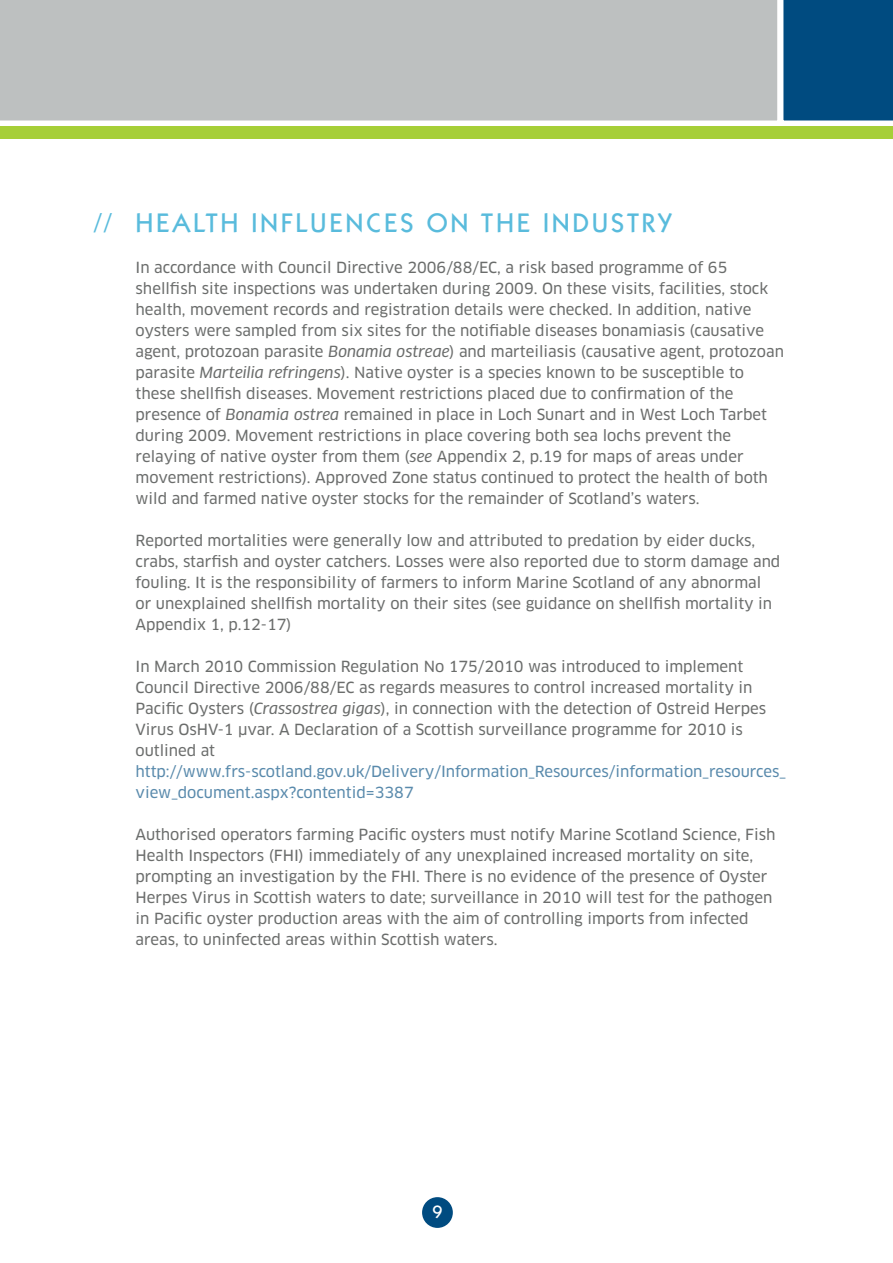
<style>
.page{position:relative;width:893px;height:1263px;background:#fff}
.page>*{position:absolute;margin:0;border:0;box-sizing:border-box;transform-origin:0 0}
.t1{font:500 27px "ITC Kabel Std";letter-spacing:.1em;color:#59bbdc}
.t2{font:500 18px "ITC Kabel Std";color:#fff}
.t3{font:15px/21px "Clan OT News";color:#6b6d6c}
.t4{font:15px/21px "Clan OT News";color:#598aac}
.s1{font-family:"Clan OT News Ita"}
</style>
<div class="page">
<div style="left:0;top:0;width:777px;height:121px;background:#bdc0c0"></div>
<div style="left:422px;top:1197px;width:31px;height:31px;background:#004b80;border-radius:50%"></div>
<div style="left:777px;top:0;width:116px;height:121px;background:#004b80"></div>
<div style="left:0;top:126px;width:893px;height:13px;background:#a6cf38"></div>
<h1 class="t1" style="left:94px;top:207px;width:307px">// HEALTH INFLUENCESONT</h1>
<h1 class="t1" style="left:496px;top:207px;width:177px">HE INDUSTRY</h1>
<p class="t3" style="left:136px;top:257px;width:650px">In accordance with Council Directive 2006/88/EC, a risk based programme of 65 shellfish site inspections was undertaken during 2009. On these visits, facilities, stock health, movement records and registration details were checked. In addition, native oysters were sampled from six sites for the notifiable diseases bonamiasis (causative agent, protozoan parasite <span class="s1">Bonamia ostreae</span>) and marteiliasis (causative agent, protozoan parasite <span class="s1">Marteilia refringens</span>). Native oyster is a species known to be susceptible to these shellfish diseases. Movement restrictions placed due to confirmation of the presence of <span class="s1">Bonamia ostrea</span> remained in place in Loch Sunart and in West Loch Tarbet during 2009. Movement restrictions in place covering both sea lochs prevent the relaying of native oyster from them (<span class="s1">see</span> Appendix 2, p.19 for maps of areas under movement restrictions). Approved Zone status continued to protect the health of both wild and farmed native oyster stocks for the remainder of Scotland’s waters.</p>
<p class="t3" style="left:136px;top:530px;width:646px">Reported mortalities were generally low and attributed to predation by eider ducks, crabs, starfish and oyster catchers. Losses were also reported due to storm damage and fouling. It is the responsibility of farmers to inform Marine Scotland of any abnormal or unexplained shellfish mortality on their sites (see guidance on shellfish mortality in Appendix 1, p.12-17)</p>
<p class="t3" style="left:136px;top:656px;width:632px">In March 2010 Commission Regulation No 175/2010 was introduced to implement Council Directive 2006/88/EC as regards measures to control increased mortality in Pacific Oysters (<span class="s1">Crassostrea gigas</span>), in connection with the detection of Ostreid Herpes Virus OsHV-1 µvar. A Declaration of a Scottish surveillance programme for 2010 is outlined at</p>
<p class="t4" style="left:136px;top:761px;width:652px">http://www.frs-scotland.gov.uk/Delivery/Information_Resources/information_resources_ view_document.aspx?contentid=3387</p>
<p class="t3" style="left:136px;top:824px;width:642px">Authorised operators farming Pacific oysters must notify Marine Scotland Science, Fish Health Inspectors (FHI) immediately of any unexplained increased mortality on site, prompting an investigation by the FHI. There is no evidence of the presence of Oyster Herpes Virus in Scottish waters to date; surveillance in 2010 will test for the pathogen in Pacific oyster production areas with the aim of controlling imports from infected areas, to uninfected areas within Scottish waters.</p>
<p class="t2" style="left:432px;top:1201px;width:12px">9</p>
</div>
